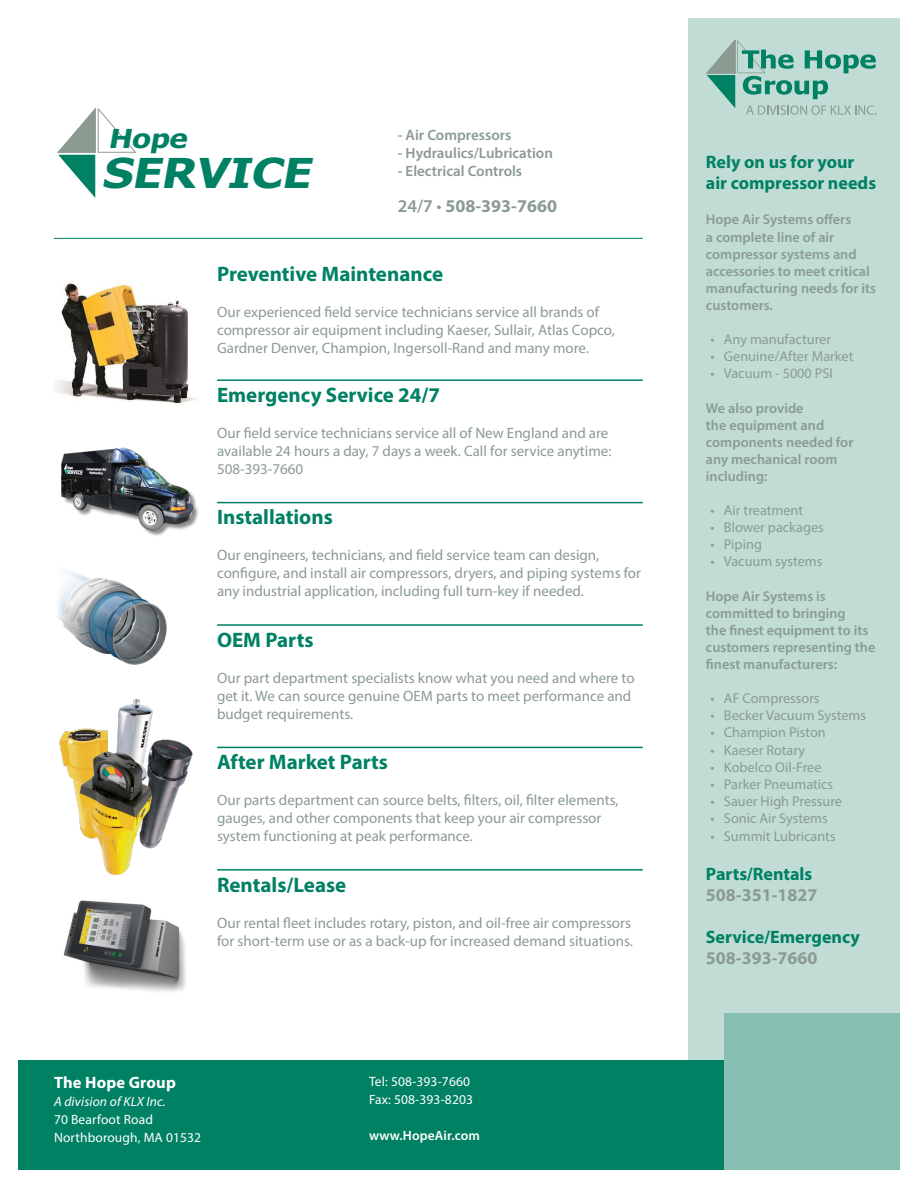
<style>
.page{position:relative;width:918px;height:1188px;background:#fff}
.page>*{position:absolute;margin:0;border:0;box-sizing:border-box;transform-origin:0 0}
.t1{font:italic 700 41.4px "Tahoma";color:#008164;scale:1.14 1}
.t2{font:italic 700 26.25px "Tahoma";color:#008164;scale:1.14 1}
.t3{font:700 21px "Myriad Pro";color:#008164}
.t4{font:700 18px "Myriad Pro";color:#008164}
.t5{font:700 18px "Myriad Pro";color:#8b9b92}
.t6{font:700 16.5px "Myriad Pro";letter-spacing:.01em;color:#fff}
.t7{font:15px/18px "Myriad Pro";color:#8b9b92}
.t8{font:600 15px "Myriad Pro";color:#8b9b92}
.t9{font:600 14.25px/17.1px "Myriad Pro";color:#8b9b92}
.t10{font:14.25px "Myriad Pro";color:#8b9b92}
.t11{font:13.5px "Myriad Pro";letter-spacing:.01em;color:#fff}
.t12{font:italic 13.5px/18px "Myriad Pro";letter-spacing:.01em;color:#fff}
.t13{font:600 13.5px "Myriad Pro";letter-spacing:.01em;color:#fff}
.s1{font-weight:600}
.s2{font-weight:400}
.s3{font-style:normal}
</style>
<div class="page">
<div style="left:688px;top:18px;width:212px;height:1152px;background:#c0dcd4"></div>
<div style="left:18px;top:1061px;width:882px;height:109px;background:#008164"></div>
<div style="left:724px;top:1014px;width:176px;height:156px;background:#88bfb3"></div>
<hr style="left:217px;top:379px;width:426px;height:2px;background:#008164">
<hr style="left:217px;top:502px;width:426px;height:1px;background:#008164">
<hr style="left:217px;top:624px;width:426px;height:2px;background:#008164">
<hr style="left:217px;top:747px;width:426px;height:1px;background:#008164">
<hr style="left:217px;top:869px;width:426px;height:2px;background:#008164">
<img style="left:61px;top:447px;width:137px;height:89px">
<svg style="left:58px;top:108px;width:79px;height:90px"></svg>
<img style="left:59px;top:699px;width:134px;height:176px">
<img style="left:63px;top:900px;width:123px;height:92px">
<img style="left:58px;top:570px;width:109px;height:95px">
<img style="left:55px;top:283px;width:142px;height:122px">
<hr style="left:54px;top:238px;width:589px;height:1px;background:#008164">
<svg style="left:707px;top:40px;width:169px;height:75px"></svg>
<p class="t2" style="left:108px;top:121px;width:75px">Hope</p>
<p class="t1" style="left:101px;top:144px;width:193px">SERVICE</p>
<p class="t8" style="left:398px;top:126px;width:115px">- Air Compressors</p>
<p class="t8" style="left:398px;top:144px;width:157px">- Hydraulics/Lubrication</p>
<p class="t8" style="left:398px;top:162px;width:126px">- Electrical Controls</p>
<p class="t5" style="left:398px;top:195px;width:161px"><span class="s1">24/7</span> <span class="s2">•</span> 508-393-7660</p>
<p class="t3" style="left:217px;top:260px;width:228px">Preventive Maintenance</p>
<p class="t7" style="left:217px;top:302px;width:399px">Our experienced field service technicians service all brands of compressor air equipment including Kaeser, Sullair, Atlas Copco,<br>Gardner Denver, Champion, Ingersoll-Rand and many more.</p>
<p class="t3" style="left:217px;top:381px;width:225px">Emergency Service 24/7</p>
<p class="t7" style="left:217px;top:424px;width:396px">Our field service technicians service all of New England and are available 24 hours a day, 7 days a week. Call for service anytime:</p>
<p class="t7" style="left:217px;top:460px;width:88px">508-393-7660</p>
<p class="t3" style="left:217px;top:504px;width:117px">Installations</p>
<p class="t7" style="left:217px;top:546px;width:426px">Our engineers, technicians, and field service team can design, configure, and install air compressors, dryers, and piping systems for any industrial application, including full turn-key if needed.</p>
<p class="t3" style="left:217px;top:626px;width:98px">OEM Parts</p>
<p class="t7" style="left:217px;top:668px;width:419px">Our part department specialists know what you need and where to get it. We can source genuine OEM parts to meet performance and budget requirements.</p>
<p class="t3" style="left:217px;top:748px;width:173px">After Market Parts</p>
<p class="t7" style="left:217px;top:791px;width:403px">Our parts department can source belts, filters, oil, filter elements, gauges, and other components that keep your air compressor system functioning at peak performance.</p>
<p class="t3" style="left:217px;top:871px;width:131px">Rentals/Lease</p>
<p class="t7" style="left:217px;top:913px;width:417px">Our rental fleet includes rotary, piston, and oil-free air compressors for short-term use or as a back-up for increased demand situations.</p>
<p class="t6" style="left:54px;top:1072px;width:123px">The Hope Group</p>
<p class="t12" style="left:54px;top:1092px;width:113px">A division of KLX Inc.<br><span class="s3">70 Bearfoot Road</span></p>
<p class="t11" style="left:54px;top:1129px;width:149px">Northborough, MA 01532</p>
<p class="t11" style="left:369px;top:1073px;width:103px">Tel: 508-393-7660</p>
<p class="t11" style="left:369px;top:1091px;width:106px">Fax: 508-393-8203</p>
<p class="t13" style="left:369px;top:1127px;width:112px">www.HopeAir.com</p>
<p class="t4" style="left:706px;top:150px;width:150px">Rely on us for your</p>
<p class="t4" style="left:706px;top:171px;width:172px">air compressor needs</p>
<p class="t9" style="left:706px;top:211px;width:172px">Hope Air Systems offers<br>a complete line of air compressor systems and accessories to meet critical manufacturing needs for its customers.</p>
<p class="t10" style="left:710px;top:331px;width:122px">• Any manufacturer</p>
<p class="t10" style="left:710px;top:348px;width:145px">• Genuine/After Market</p>
<p class="t10" style="left:710px;top:365px;width:124px">• Vacuum ‐ 5000 PSI</p>
<p class="t9" style="left:706px;top:399px;width:149px">We also provide<br>the equipment and components needed for any mechanical room including:</p>
<p class="t10" style="left:710px;top:502px;width:94px">• Air treatment</p>
<p class="t10" style="left:710px;top:519px;width:115px">• Blower packages</p>
<p class="t10" style="left:710px;top:536px;width:53px">• Piping</p>
<p class="t10" style="left:710px;top:553px;width:114px">• Vacuum systems</p>
<p class="t9" style="left:706px;top:587px;width:171px">Hope Air Systems is committed to bringing<br>the finest equipment to its customers representing the finest manufacturers:</p>
<p class="t10" style="left:710px;top:690px;width:111px">• AF Compressors</p>
<p class="t10" style="left:710px;top:707px;width:157px">• Becker Vacuum Systems</p>
<p class="t10" style="left:710px;top:724px;width:117px">• Champion Piston</p>
<p class="t10" style="left:710px;top:741px;width:96px">• Kaeser Rotary</p>
<p class="t10" style="left:710px;top:758px;width:113px">• Kobelco Oil-Free</p>
<p class="t10" style="left:710px;top:775px;width:124px">• Parker Pneumatics</p>
<p class="t10" style="left:710px;top:792px;width:133px">• Sauer High Pressure</p>
<p class="t10" style="left:710px;top:809px;width:119px">• Sonic Air Systems</p>
<p class="t10" style="left:710px;top:827px;width:127px">• Summit Lubricants</p>
<p class="t4" style="left:706px;top:862px;width:108px">Parts/Rentals</p>
<p class="t5" style="left:706px;top:883px;width:113px">508-351-1827</p>
<p class="t4" style="left:706px;top:925px;width:156px">Service/Emergency</p>
<p class="t5" style="left:706px;top:946px;width:113px">508-393-7660</p>
</div>
